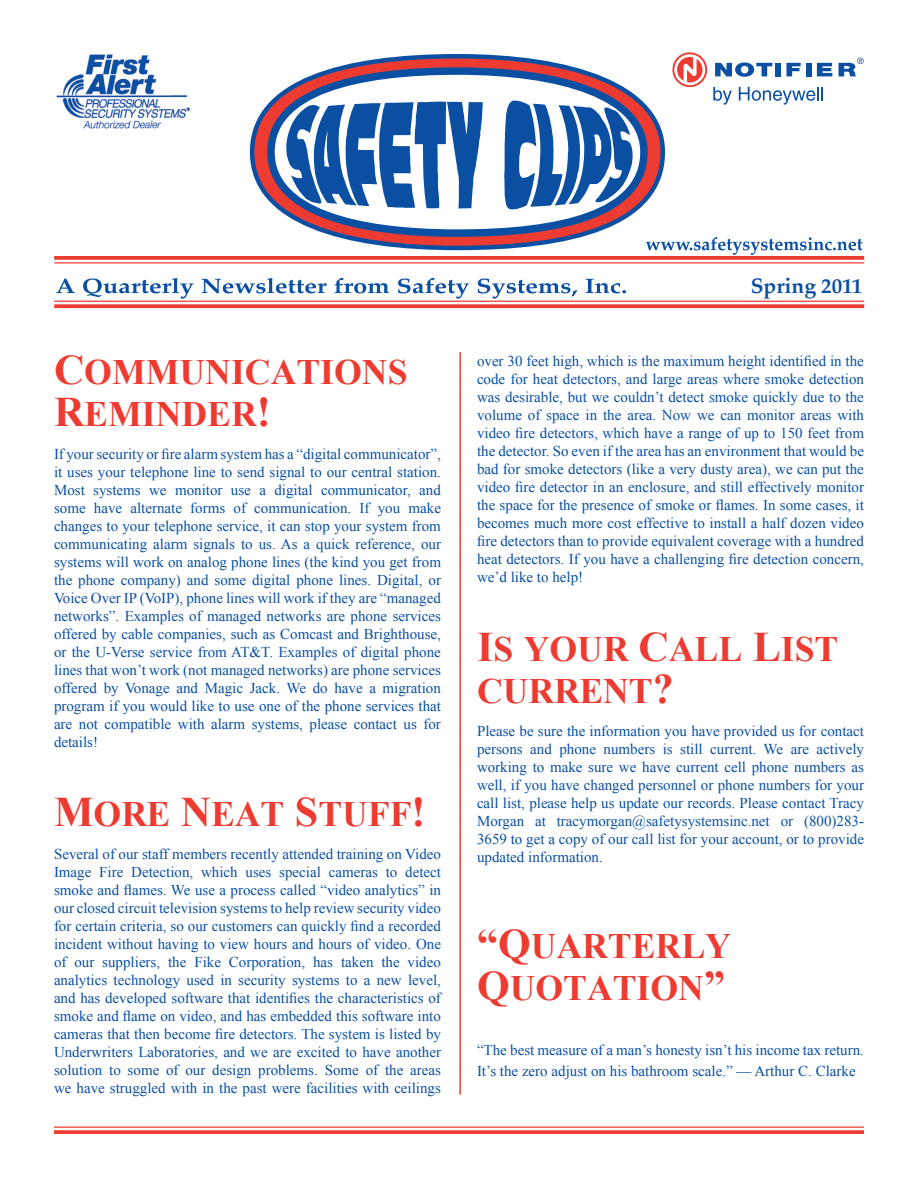
<style>
.page{position:relative;width:918px;height:1188px;background:#fff}
.page>*{position:absolute;margin:0;border:0;box-sizing:border-box;transform-origin:0 0}
.Headline1{font:35.7px/42px "Times New Roman PS Bold MT SC850";color:#ee3b32}
.t1{font:700 21px "Palatino";color:#0a4fa2}
.body_text{font:15px/18px "Times New Roman";color:#0a4fa2;text-align:justify}
.s1{font-size:42px}
</style>
<div class="page">
<svg style="left:54px;top:256px;width:810px;height:4px;background:#ef463e"></svg>
<hr style="left:54px;top:262px;width:810px;height:2px;background:#ee3b32">
<hr style="left:54px;top:301px;width:810px;height:1px;background:#ee3b32">
<svg style="left:54px;top:304px;width:810px;height:4px;background:#ef4b43"></svg>
<svg style="left:252px;top:56px;width:411px;height:192px;background:#a64357"></svg>
<div style="left:271px;top:71px;width:373px;height:162px;background:#fff;border-radius:50%"></div>
<div style="left:267px;top:67px;width:381px;height:170px;border:8px solid #0a4fa2;border-radius:50%"></div>
<svg style="left:286px;top:101px;width:197px;height:107px"></svg>
<svg style="left:504px;top:100px;width:129px;height:111px"></svg>
<svg style="left:715px;top:62px;width:57px;height:15px"></svg>
<div style="left:775px;top:63px;width:6px;height:13px;background:#0a4fa2"></div>
<svg style="left:786px;top:63px;width:15px;height:13px"></svg>
<div style="left:806px;top:63px;width:6px;height:13px;background:#0a4fa2"></div>
<svg style="left:817px;top:63px;width:15px;height:13px"></svg>
<svg style="left:713px;top:87px;width:19px;height:18px"></svg>
<svg style="left:739px;top:87px;width:84px;height:18px"></svg>
<svg style="left:839px;top:58px;width:25px;height:18px"></svg>
<div style="left:672px;top:52px;width:35px;height:35px;border:2px solid #ee3b32;border-radius:50%"></div>
<svg style="left:677px;top:57px;width:26px;height:25px"></svg>
<svg style="left:646px;top:237px;width:217px;height:18px"></svg>
<svg style="left:56px;top:279px;width:19px;height:14px"></svg>
<svg style="left:83px;top:278px;width:111px;height:21px"></svg>
<svg style="left:202px;top:278px;width:125px;height:15px"></svg>
<svg style="left:334px;top:278px;width:55px;height:15px"></svg>
<svg style="left:398px;top:278px;width:71px;height:21px"></svg>
<svg style="left:478px;top:279px;width:99px;height:20px"></svg>
<svg style="left:586px;top:279px;width:40px;height:14px"></svg>
<hr style="left:54px;top:1126px;width:810px;height:2px;background:#ee3b32">
<svg style="left:54px;top:1130px;width:810px;height:4px;background:#ef473e"></svg>
<hr style="left:459px;top:352px;width:2px;height:743px;background:#ee3b32">
<img style="left:56px;top:54px;width:135px;height:75px">
<p class="Headline1" style="left:54px;top:350px;width:355px"><span class="s1">C</span>OMMUNICATIONS<br><span class="s1">R</span>EMINDER<span class="s1">!</span></p>
<p class="body_text" style="left:54px;top:445px;width:389px">If your security or fire alarm system has a “digital communicator”, it uses your telephone line to send signal to our central station.<br>Most systems we monitor use a digital communicator, and some have alternate forms of communication. If you make changes to your telephone service, it can stop your system from communicating alarm signals to us. As a quick reference, our systems will work on analog phone lines (the kind you get from the phone company) and some digital phone lines. Digital, or Voice Over IP (VoIP), phone lines will work if they are “managed networks”. Examples of managed networks are phone services offered by cable companies, such as Comcast and Brighthouse, or the U-Verse service from AT&amp;T. Examples of digital phone lines that won’t work (not managed networks) are phone services offered by Vonage and Magic Jack. We do have a migration program if you would like to use one of the phone services that are not compatible with alarm systems, please contact us for details!</p>
<p class="Headline1" style="left:54px;top:792px;width:373px"><span class="s1">M</span>ORE <span class="s1">N</span>EAT <span class="s1">S</span>TUFF<span class="s1">!</span></p>
<p class="body_text" style="left:54px;top:844px;width:389px">Several of our staff members recently attended training on Video Image Fire Detection, which uses special cameras to detect smoke and flames. We use a process called “video analytics” in our closed circuit television systems to help review security video for certain criteria, so our customers can quickly find a recorded incident without having to view hours and hours of video. One of our suppliers, the Fike Corporation, has taken the video analytics technology used in security systems to a new level, and has developed software that identifies the characteristics of smoke and flame on video, and has embedded this software into cameras that then become fire detectors. The system is listed by Underwriters Laboratories, and we are excited to have another solution to some of our design problems. Some of the areas we have struggled with in the past were facilities with ceilings</p>
<p class="t1" style="left:751px;top:268px;width:113px">Spring 2011</p>
<p class="body_text" style="left:477px;top:352px;width:389px">over 30 feet high, which is the maximum height identified in the code for heat detectors, and large areas where smoke detection was desirable, but we couldn’t detect smoke quickly due to the volume of space in the area. Now we can monitor areas with video fire detectors, which have a range of up to 150 feet from the detector. So even if the area has an environment that would be bad for smoke detectors (like a very dusty area), we can put the video fire detector in an enclosure, and still effectively monitor the space for the presence of smoke or flames. In some cases, it becomes much more cost effective to install a half dozen video fire detectors than to provide equivalent coverage with a hundred heat detectors. If you have a challenging fire detection concern, we’d like to help!</p>
<p class="Headline1" style="left:477px;top:627px;width:363px"><span class="s1">I</span>S YOUR <span class="s1">C</span>ALL <span class="s1">L</span>IST<br>CURRENT<span class="s1">?</span></p>
<p class="body_text" style="left:477px;top:721px;width:389px">Please be sure the information you have provided us for contact persons and phone numbers is still current. We are actively working to make sure we have current cell phone numbers as well, if you have changed personnel or phone numbers for your call list, please help us update our records. Please contact Tracy Morgan at tracymorgan@safetysystemsinc.net or (800)283- 3659 to get a copy of our call list for your account, or to provide updated information.</p>
<p class="Headline1" style="left:477px;top:924px;width:255px"><span class="s1">“Q</span>UARTERLY<br><span class="s1">Q</span>UOTATION<span class="s1">”</span></p>
<p class="body_text" style="left:477px;top:1039px;width:388px;line-height:21.6px">“The best measure of a man’s honesty isn’t his income tax return.<br>It’s the zero adjust on his bathroom scale.” — Arthur C. Clarke</p>
</div>
